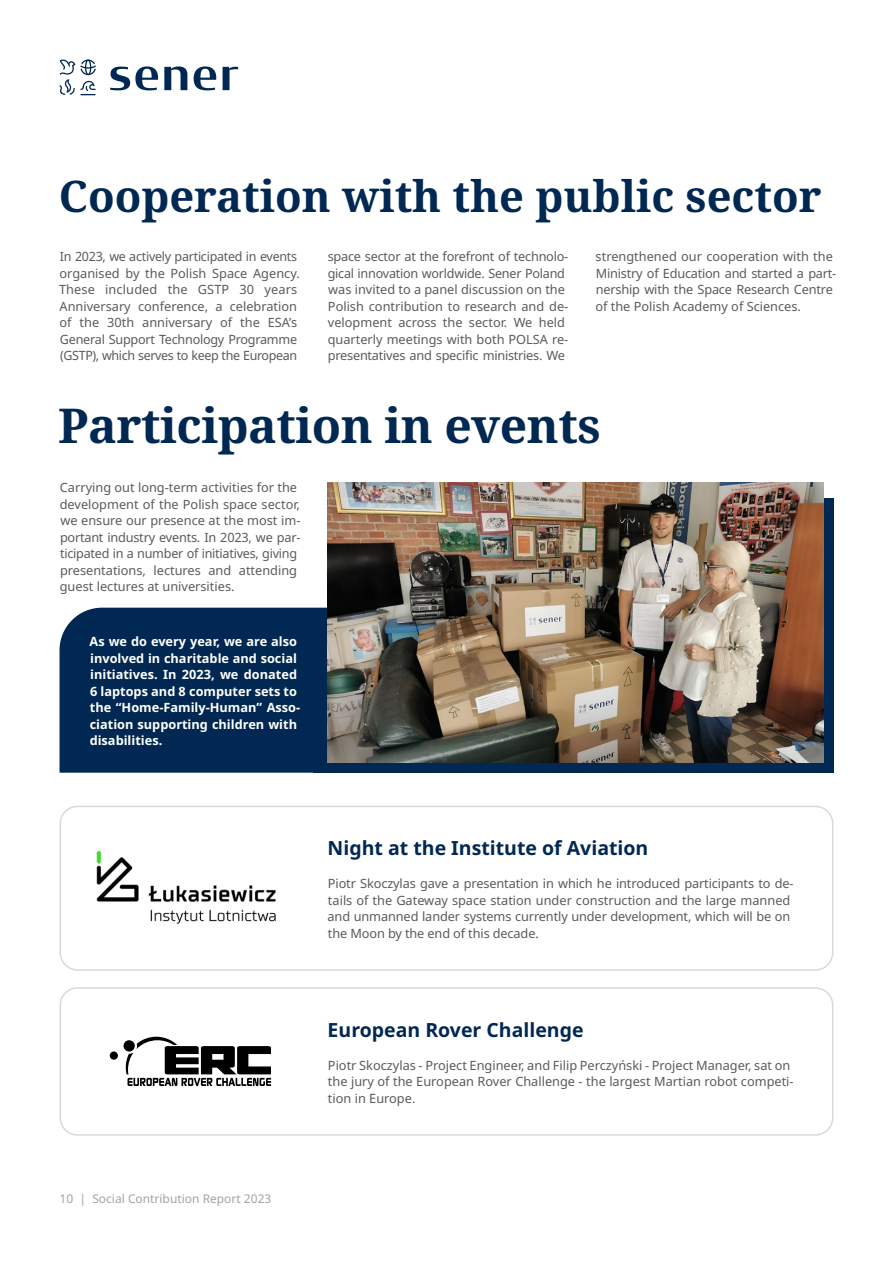
<style>
.page{position:relative;width:893px;height:1263px;background:#fff}
.page>*{position:absolute;margin:0;border:0;box-sizing:border-box;transform-origin:0 0}
.t1{font:700 48px "Noto Serif";letter-spacing:-.01em;color:#002852}
.t2{font:700 43.5px "Noto Serif";color:#002852}
.t3{font:700 19.5px "Noto Sans";color:#002852}
.t4{font:12.75px/16.5px "Noto Sans";color:#5a5a59}
.t5{font:700 12.75px/16.5px "Noto Sans";color:#fff}
.t6{font:12px "Noto Sans";color:#a3a3a3}
</style>
<div class="page">
<svg style="left:110px;top:66px;width:48px;height:24px"></svg>
<svg style="left:164px;top:66px;width:23px;height:24px"></svg>
<svg style="left:194px;top:66px;width:22px;height:24px"></svg>
<svg style="left:223px;top:67px;width:15px;height:23px"></svg>
<svg style="left:59px;top:59px;width:37px;height:36px"></svg>
<div style="left:60px;top:987px;width:773px;height:149px;border:2px solid #d9d8dc;border-radius:17px"></div>
<div style="left:124px;top:1040px;width:11px;height:11px;background:#000;border-radius:50%"></div>
<div style="left:110px;top:1051px;width:8px;height:9px;background:#000;border-radius:50%"></div>
<svg style="left:126px;top:1037px;width:145px;height:49px"></svg>
<div style="left:60px;top:806px;width:773px;height:165px;border:2px solid #d9d8dc;border-radius:17px"></div>
<img style="left:96px;top:851px;width:180px;height:73px">
<div style="left:327px;top:498px;width:506px;height:275px;background:#002852"></div>
<div style="left:60px;top:608px;width:267px;height:165px;background:#002852"></div>
<div style="left:313px;top:763px;width:23px;height:10px;background:#002852"></div>
<img style="left:327px;top:483px;width:497px;height:279px">
<h2 class="t2" style="left:59px;top:165px;width:764px">Cooperation with the public sector</h2>
<p class="t4" style="left:59px;top:248px;width:242px">In 2023, we actively participated in events organised by the Polish Space Agency.<br>These included the GSTP 30 years Anniversary conference, a celebration of the 30th anniversary of the ESA’s General Support Technology Programme (GSTP), which serves to keep the European</p>
<p class="t4" style="left:328px;top:248px;width:242px">space sector at the forefront of technolo&shy;gical innovation worldwide. Sener Poland was invited to a panel discussion on the Polish contribution to research and de&shy;velopment across the sector. We held quarterly meetings with both POLSA re&shy;presentatives and specific ministries. We</p>
<p class="t4" style="left:595px;top:248px;width:242px">strengthened our cooperation with the Ministry of Education and started a part&shy;nership with the Space Research Centre of the Polish Academy of Sciences.</p>
<h1 class="t1" style="left:58px;top:391px;width:544px">Participation in events</h1>
<p class="t4" style="left:60px;top:479px;width:242px">Carrying out long-term activities for the development of the Polish space sector, we ensure our presence at the most im&shy;portant industry events. In 2023, we par&shy;ticipated in a number of initiatives, giving presentations, lectures and attending guest lectures at universities.</p>
<p class="t5" style="left:90px;top:634px;width:212px">As we do every year, we are also involved in charitable and social initiatives. In 2023, we donated<br>6 laptops and 8 computer sets to the “Home-Family-Human” Asso&shy;ciation supporting children with disabilities.</p>
<p class="t6" style="left:60px;top:1192px;width:213px">10 | Social Contribution Report 2023</p>
<h3 class="t3" style="left:328px;top:837px;width:322px">Night at the Institute of Aviation</h3>
<p class="t4" style="left:328px;top:875px;width:468px">Piotr Skoczylas gave a presentation in which he introduced participants to de&shy;tails of the Gateway space station under construction and the large manned and unmanned lander systems currently under development, which will be on the Moon by the end of this decade.</p>
<h3 class="t3" style="left:328px;top:1018px;width:257px">European Rover Challenge</h3>
<p class="t4" style="left:328px;top:1057px;width:467px">Piotr Skoczylas - Project Engineer, and Filip Perczyński - Project Manager, sat on the jury of the European Rover Challenge - the largest Martian robot competi&shy;tion in Europe.</p>
</div>
